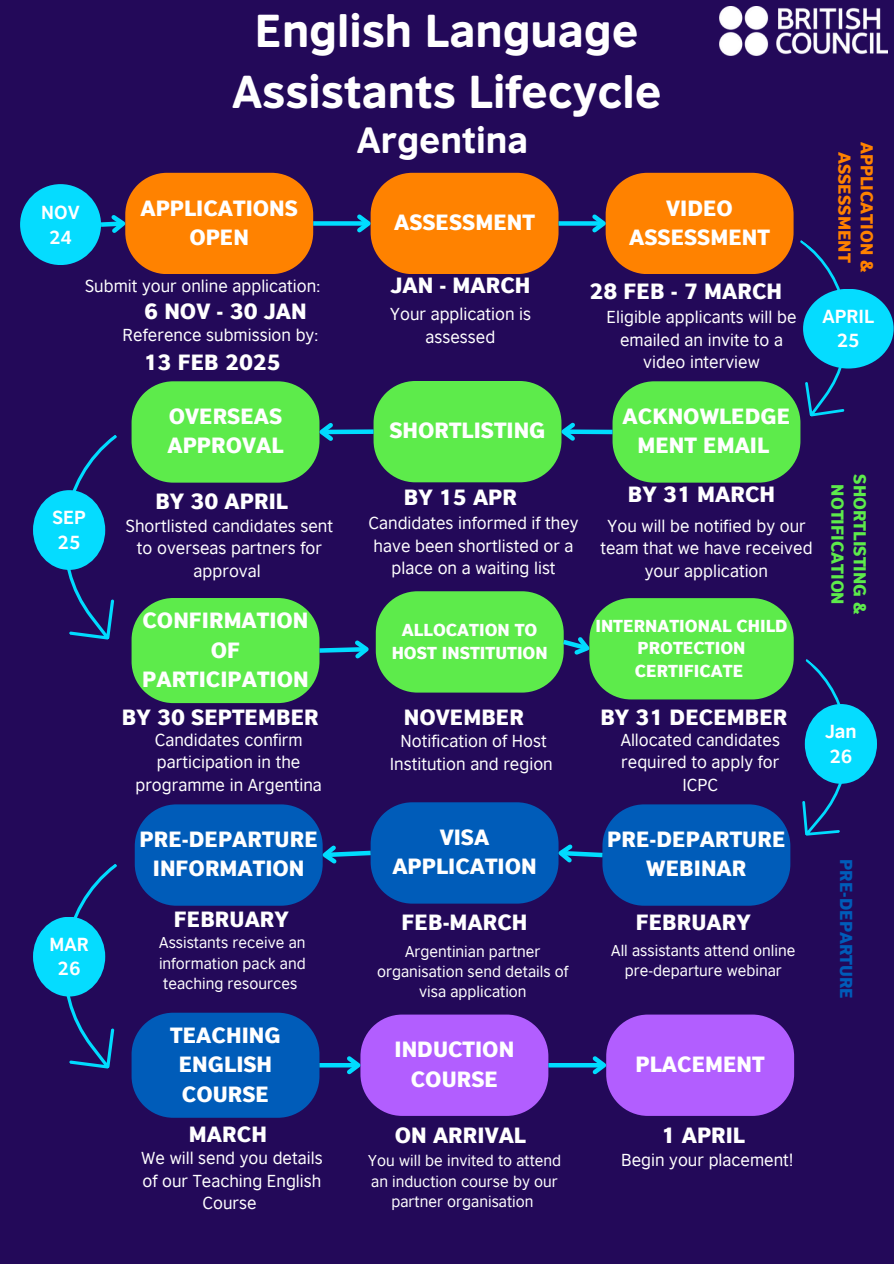
<style>
.page{position:relative;width:894px;height:1264px;background:#fff}
.page>*{position:absolute;margin:0;border:0;box-sizing:border-box;transform-origin:0 0}
.t1{font:43.5px/60.8px "British Council Sans Headline";color:#fff;text-align:center}
.t2{font:34.5px "British Council Sans Headline";color:#fff}
.t3{font:900 21px/29.2px "British Council Sans";color:#fff;text-align:center}
.t4{font:700 18px/24.8px "British Council Sans";color:#fff;text-align:center}
.t5{font:16.5px/22.5px "British Council Sans";color:#fff;text-align:center}
.t6{font:900 16.5px/22.5px "British Council Sans";color:#fff;text-align:center}
.t7{font:900 16.5px/22.5px "British Council Sans";color:#5deb4b;text-align:center}
.t8{font:900 16.5px/22.5px "British Council Sans";color:#ff8200;text-align:center}
.t9{font:900 16.5px "British Council Sans";color:#005cb9}
.t10{font:15px/20.2px "British Council Sans";color:#fff;text-align:center}
</style>
<div class="page">
<div style="left:0;top:0;width:893px;height:1263px;background:#230959"></div>
<div style="left:20px;top:184px;width:81px;height:81px;background:#05dcff;border-radius:50%"></div>
<svg style="left:132px;top:1012px;width:187px;height:105px;background:#0255b1"></svg>
<div style="left:313px;top:221px;width:55px;height:5px;background:#00dcff"></div>
<svg style="left:353px;top:173px;width:205px;height:101px;background:#db700f"></svg>
<div style="left:563px;top:429px;width:49px;height:5px;background:#00dcff"></div>
<svg style="left:373px;top:381px;width:206px;height:101px;background:#53c84e"></svg>
<div style="left:558px;top:221px;width:45px;height:5px;background:#00dcff"></div>
<div style="left:321px;top:429px;width:52px;height:5px;background:#00dcff"></div>
<svg style="left:131px;top:381px;width:206px;height:101px"></svg>
<div style="left:319px;top:1062px;width:39px;height:5px;background:#00dcff"></div>
<svg style="left:343px;top:1014px;width:205px;height:101px;background:#9a52e5"></svg>
<div style="left:548px;top:1062px;width:55px;height:5px;background:#00dcff"></div>
<svg style="left:588px;top:1014px;width:205px;height:101px;background:#9a52e5"></svg>
<svg style="left:96px;top:173px;width:217px;height:101px"></svg>
<svg style="left:588px;top:173px;width:305px;height:309px"></svg>
<svg style="left:131px;top:591px;width:746px;height:314px"></svg>
<svg style="left:33px;top:863px;width:179px;height:222px"></svg>
<svg style="left:33px;top:434px;width:179px;height:222px"></svg>
<div style="left:33px;top:490px;width:72px;height:80px;background:#05dcff;border-radius:50%"></div>
<div style="left:802px;top:289px;width:91px;height:79px;background:#05dcff;border-radius:50%"></div>
<div style="left:804px;top:704px;width:72px;height:79px;background:#05dcff;border-radius:50%"></div>
<div style="left:33px;top:916px;width:72px;height:80px;background:#05dcff;border-radius:50%"></div>
<img style="left:719px;top:7px;width:167px;height:48px">
<h6 class="t1" style="left:232px;top:-1px;width:431px">English Language<br>Assistants Lifecycle</h6>
<h1 class="t4" style="left:41px;top:199px;width:40px">NOV<br>24</h1>
<p class="t3" style="left:140px;top:193px;width:159px">APPLICATIONS<br>OPEN</p>
<h3 class="t2" style="left:357px;top:117px;width:173px">Argentina</h3>
<h2 class="t3" style="left:394px;top:207px;width:142px">ASSESSMENT</h2>
<h4 class="t3" style="left:629px;top:193px;width:142px">VIDEO<br>ASSESSMENT</h4>
<h4 class="t5" style="left:85px;top:274px;width:236px">Submit your online application:</h4>
<h4 class="t3" style="left:390px;top:270px;width:142px">JAN - MARCH</h4>
<h3 class="t3" style="left:589px;top:276px;width:194px">28 FEB - 7 MARCH</h3>
<p class="t5" style="left:389px;top:302px;width:143px">Your application is assessed</p>
<h6 class="t3" style="left:144px;top:296px;width:164px">6 NOV - 30 JAN</h6>
<h6 class="t5" style="left:606px;top:305px;width:191px">Eligible applicants will be emailed an invite to a video interview</h6>
<h3 class="t5" style="left:123px;top:323px;width:197px">Reference submission by:</h3>
<h3 class="t3" style="left:144px;top:347px;width:139px">13 FEB 2025</h3>
<h3 class="t8" style="left:878px;top:141px;width:132px;rotate:90deg">APPLICATION &amp;<br>ASSESSMENT</h3>
<h3 class="t4" style="left:822px;top:303px;width:53px">APRIL<br>25</h3>
<h4 class="t4" style="left:52px;top:504px;width:35px;text-align:left">SEP<br>25</h4>
<h3 class="t4" style="left:49px;top:930px;width:41px">MAR<br>26</h3>
<h3 class="t3" style="left:167px;top:401px;width:118px;text-align:left">OVERSEAS<br>APPROVAL</h3>
<h3 class="t3" style="left:622px;top:401px;width:169px">ACKNOWLEDGE<br>MENT EMAIL</h3>
<h3 class="t3" style="left:389px;top:415px;width:158px">SHORTLISTING</h3>
<h3 class="t3" style="left:155px;top:486px;width:134px">BY 30 APRIL</h3>
<h3 class="t5" style="left:126px;top:513px;width:209px">Shortlisted candidates sent to overseas partners for approval</h3>
<h5 class="t3" style="left:403px;top:482px;width:115px">BY 15 APR</h5>
<h3 class="t3" style="left:627px;top:478px;width:149px">BY 31 MARCH</h3>
<h6 class="t5" style="left:368px;top:511px;width:212px">Candidates informed if they have been shortlisted or a place on a waiting list</h6>
<h3 class="t5" style="left:600px;top:513px;width:214px">You will be notified by our team that we have received your application</h3>
<h4 class="t3" style="left:142px;top:605px;width:168px">CONFIRMATION<br>OF<br>PARTICIPATION</h4>
<p class="t6" style="left:391px;top:618px;width:157px">ALLOCATION TO<br>HOST INSTITUTION</p>
<h4 class="t6" style="left:595px;top:614px;width:194px">INTERNATIONAL CHILD<br>PROTECTION<br>CERTIFICATE</h4>
<h3 class="t3" style="left:122px;top:701px;width:198px">BY 30 SEPTEMBER</h3>
<h3 class="t3" style="left:403px;top:701px;width:122px">NOVEMBER</h3>
<h3 class="t3" style="left:600px;top:701px;width:189px">BY 31 DECEMBER</h3>
<h3 class="t5" style="left:135px;top:727px;width:188px">Candidates confirm participation in the programme in Argentina</h3>
<h3 class="t5" style="left:390px;top:729px;width:164px">Notification of Host<br>Institution and region</h3>
<p class="t5" style="left:620px;top:727px;width:161px">Allocated candidates required to apply for<br>ICPC</p>
<p class="t7" style="left:871px;top:474px;width:142px;rotate:90deg">SHORTLISTING &amp;<br>NOTIFICATION</p>
<h3 class="t4" style="left:824px;top:718px;width:33px;text-align:left">Jan<br>26</h3>
<h3 class="t3" style="left:139px;top:824px;width:180px">PRE-DEPARTURE<br>INFORMATION</h3>
<h3 class="t3" style="left:174px;top:904px;width:116px">FEBRUARY</h3>
<h4 class="t10" style="left:159px;top:932px;width:148px;text-align:justify">Assistants receive an information pack and teaching resources</h4>
<h3 class="t3" style="left:170px;top:1020px;width:112px">TEACHING<br>ENGLISH<br>COURSE</h3>
<h6 class="t3" style="left:392px;top:822px;width:146px">VISA<br>APPLICATION</h6>
<h3 class="t3" style="left:607px;top:824px;width:180px">PRE-DEPARTURE<br>WEBINAR</h3>
<h6 class="t3" style="left:401px;top:907px;width:127px">FEB-MARCH</h6>
<h6 class="t3" style="left:635px;top:907px;width:116px">FEBRUARY</h6>
<p class="t10" style="left:377px;top:940px;width:193px">Argentinian partner organisation send details of visa application</p>
<h6 class="t3" style="left:394px;top:1034px;width:121px">INDUCTION<br>COURSE</h6>
<h6 class="t10" style="left:611px;top:939px;width:185px">All assistants attend online pre-departure webinar</h6>
<h6 class="t3" style="left:635px;top:1049px;width:131px">PLACEMENT</h6>
<h4 class="t3" style="left:189px;top:1118px;width:79px">MARCH</h4>
<p class="t3" style="left:394px;top:1120px;width:133px">ON ARRIVAL</p>
<h4 class="t10" style="left:368px;top:1150px;width:195px">You will be invited to attend an induction course by our partner organisation</h4>
<h3 class="t5" style="left:621px;top:1147px;width:174px">Begin your placement!</h3>
<h3 class="t3" style="left:661px;top:1120px;width:85px">1 APRIL</h3>
<h3 class="t5" style="left:141px;top:1146px;width:183px">We will send you details of our Teaching English<br>Course</h3>
<p class="t9" style="left:856px;top:859px;width:141px;rotate:90deg">PRE-DEPARTURE</p>
</div>
